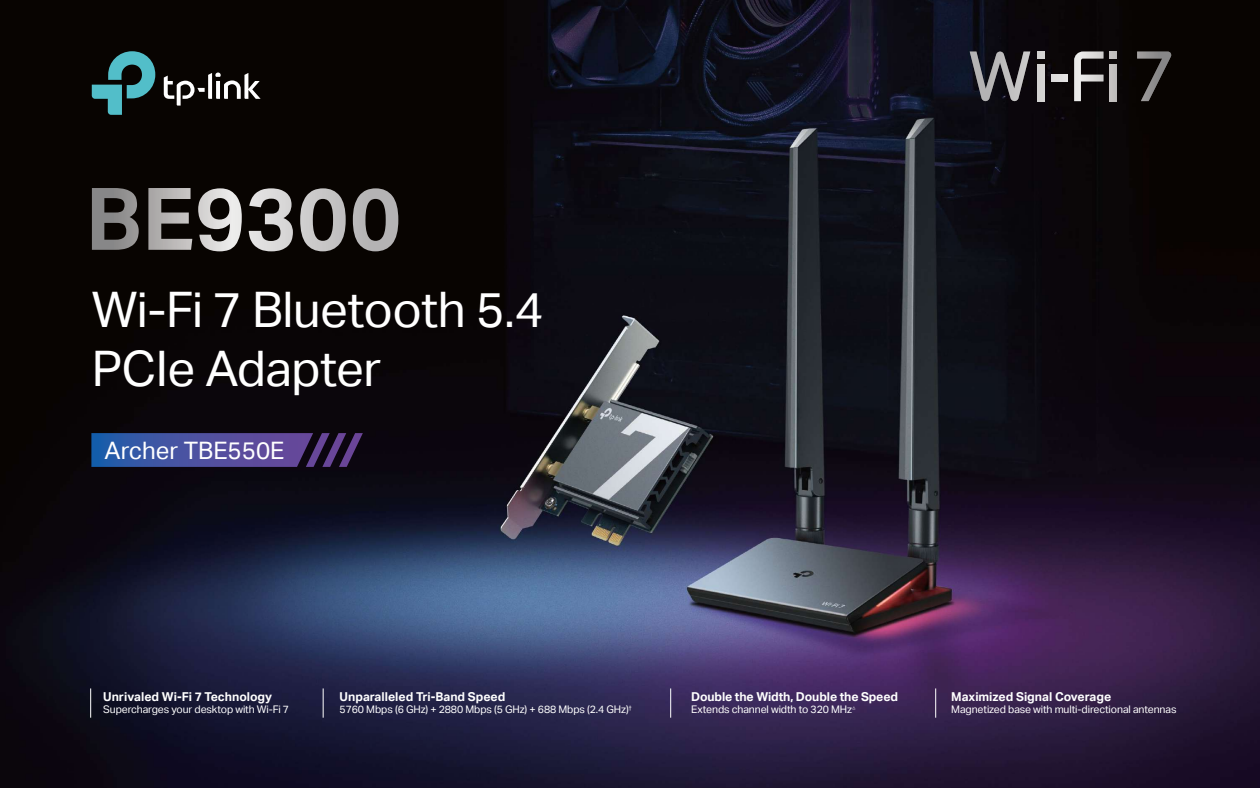
<style>
.page{position:relative;width:1260px;height:788px;background:#fff}
.page>*{position:absolute;margin:0;border:0;box-sizing:border-box;transform-origin:0 0}
.t1{font:49px/58.6px "TP Link Aktiv Regular";letter-spacing:-.01em;color:#fff}
.t2{font:24.06px "TP Link Aktiv Regular";color:#fff}
.t3{font:12.25px "TP Link Aktiv Bold";color:#fff}
.t4{font:10.5px "TP Link Aktiv Regular";letter-spacing:-.01em;color:#fff}
</style>
<div class="page">
<img style="left:0;top:0;width:1260px;height:788px">
<svg style="left:90px;top:688px;width:1px;height:29px"></svg>
<svg style="left:323px;top:688px;width:1px;height:29px"></svg>
<svg style="left:670px;top:688px;width:1px;height:29px"></svg>
<svg style="left:935px;top:688px;width:1px;height:29px"></svg>
<svg style="left:92px;top:51px;width:63px;height:64px;background:#29595c"></svg>
<svg style="left:164px;top:72px;width:97px;height:34px"></svg>
<svg style="left:92px;top:188px;width:306px;height:63px;background:#686664"></svg>
<div style="left:1052px;top:75px;width:16px;height:6px;background:#e0dfdf"></div>
<div style="left:1037px;top:64px;width:7px;height:37px;background:#d4d3d3"></div>
<div style="left:1110px;top:64px;width:7px;height:37px;background:#c1bfbe"></div>
<svg style="left:1137px;top:52px;width:34px;height:49px;background:#353230"></svg>
<svg style="left:970px;top:52px;width:60px;height:49px;background:#525156"></svg>
<svg style="left:1037px;top:52px;width:7px;height:6px"></svg>
<svg style="left:1074px;top:52px;width:29px;height:49px"></svg>
<svg style="left:1110px;top:52px;width:7px;height:6px"></svg>
<svg style="left:91px;top:433px;width:272px;height:34px;background:#43468c"></svg>
<h1 class="t1" style="left:92px;top:281px;width:453px">Wi-Fi 7 Bluetooth 5.4<br>PCIe Adapter</h1>
<h2 class="t2" style="left:105px;top:436px;width:182px">Archer TBE550E</h2>
<p class="t3" style="left:103px;top:689px;width:170px">Unrivaled Wi-Fi 7 Technology</p>
<p class="t4" style="left:103px;top:703px;width:187px">Supercharges your desktop with Wi-Fi 7</p>
<p class="t3" style="left:340px;top:689px;width:167px">Unparalleled Tri-Band Speed</p>
<p class="t4" style="left:340px;top:703px;width:293px">5760 Mbps (6 GHz) + 2880 Mbps (5 GHz) + 688 Mbps (2.4 GHz)<sup>†</sup></p>
<p class="t3" style="left:691px;top:689px;width:208px">Double the Width, Double the Speed</p>
<p class="t4" style="left:691px;top:703px;width:166px">Extends channel width to 320 MHz<sup>△</sup></p>
<p class="t3" style="left:951px;top:689px;width:162px">Maximized Signal Coverage</p>
<p class="t4" style="left:951px;top:703px;width:227px">Magnetized base with multi-directional antennas</p>
</div>
